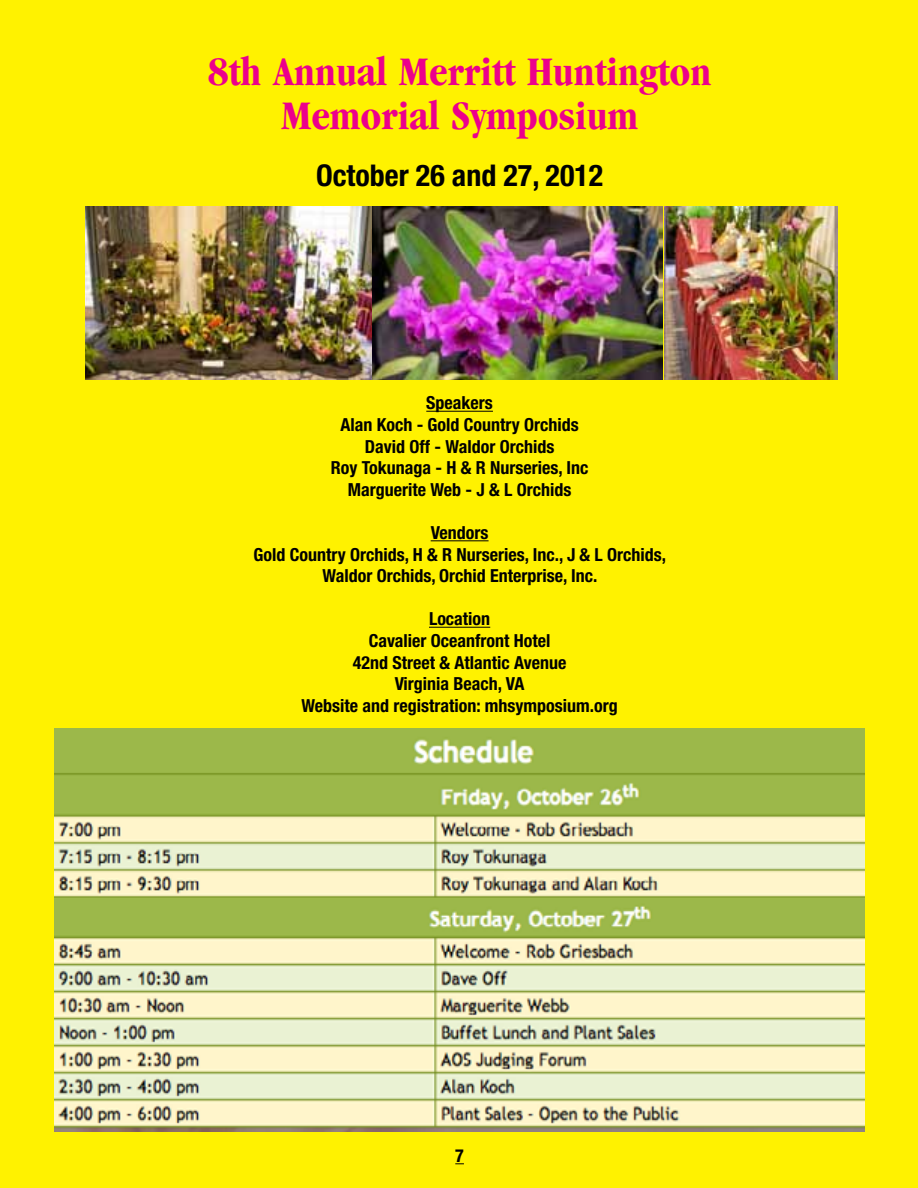
<style>
.page{position:relative;width:918px;height:1188px;background:#fff}
.page>*{position:absolute;margin:0;border:0;box-sizing:border-box;transform-origin:0 0}
.t1{font:700 condensed 42px/43.5px "Garamond";color:#ec008c;text-align:center}
.t2{font:700 condensed 30px "Helvetica Neue";color:#000}
.t3{font:700 condensed 18px/21.6px "Helvetica Neue";color:#000;text-align:center}
</style>
<div class="page">
<div style="left:1px;top:0;width:917px;height:1187px;background:#fff200"></div>
<hr style="left:426px;top:411px;width:67px;height:1px;background:#000">
<hr style="left:431px;top:540px;width:58px;height:1px;background:#000">
<hr style="left:429px;top:627px;width:61px;height:1px;background:#000">
<img style="left:55px;top:728px;width:810px;height:404px">
<img style="left:86px;top:207px;width:576px;height:173px">
<img style="left:664px;top:207px;width:174px;height:173px">
<div style="left:538px;top:733px;width:165px;height:37px;background:#9cb84a"></div>
<h1 class="t1" style="left:208px;top:50px;width:505px">8th Annual Merritt Huntington<br>Memorial Symposium</h1>
<h2 class="t2" style="left:316px;top:157px;width:289px">October 26 and 27, 2012</h2>
<p class="t3" style="left:331px;top:392px;width:259px">Speakers<br>Alan Koch - Gold Country Orchids<br>David Off - Waldor Orchids<br>Roy Tokunaga - H &amp; R Nurseries, Inc<br>Marguerite Web - J &amp; L Orchids</p>
<p class="t3" style="left:254px;top:522px;width:414px">Vendors<br>Gold Country Orchids, H &amp; R Nurseries, Inc., J &amp; L Orchids,<br>Waldor Orchids, Orchid Enterprise, Inc.</p>
<p class="t3" style="left:301px;top:608px;width:318px">Location<br>Cavalier Oceanfront Hotel<br>42nd Street &amp; Atlantic Avenue<br>Virginia Beach, VA<br>Website and registration: mhsymposium.org</p>
<p class="t3" style="left:455px;top:1145px;width:10px">7</p>
</div>
